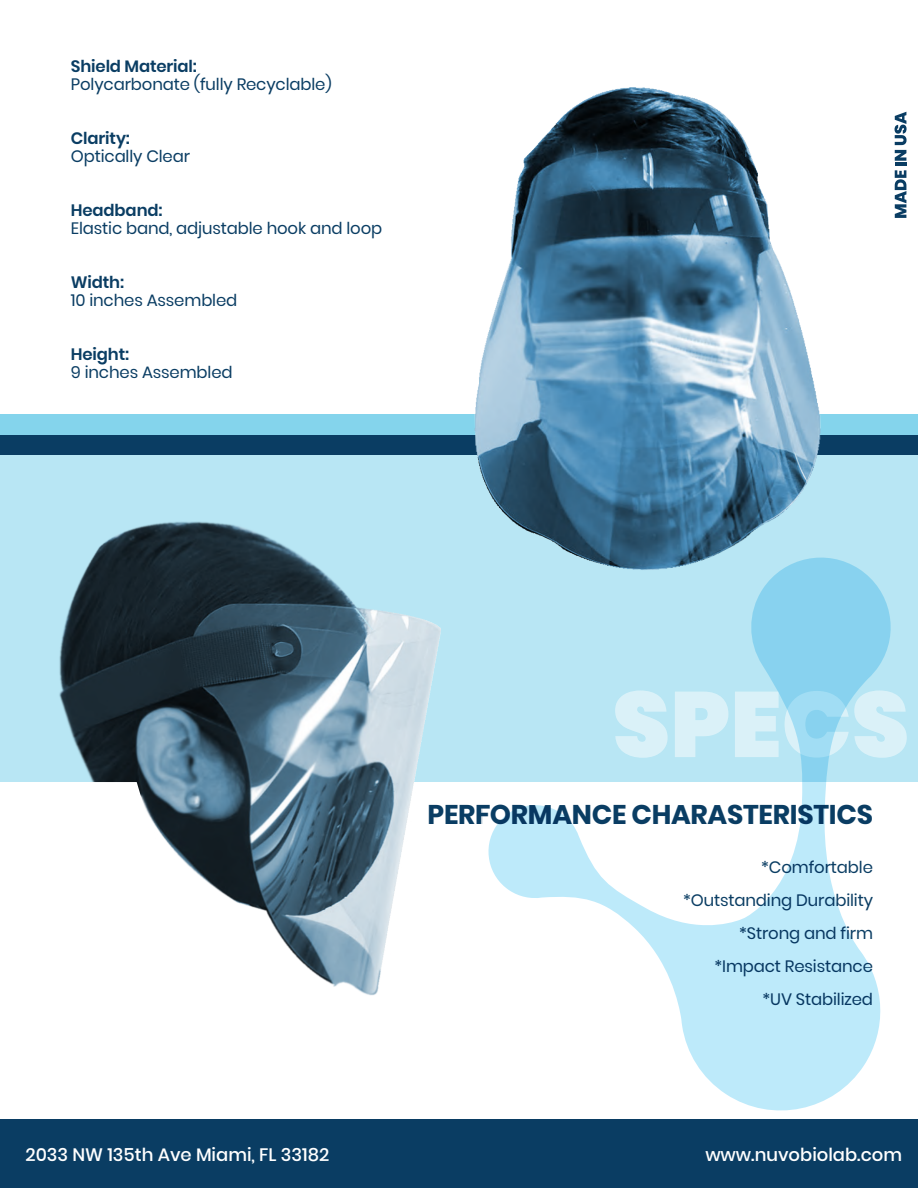
<style>
.page{position:relative;width:918px;height:1188px;background:#fff}
.page>*{position:absolute;margin:0;border:0;box-sizing:border-box;transform-origin:0 0}
.t1{font:700 27px "Poppins";letter-spacing:-.01em;color:#0a3d63}
.t2{font:500 18px "Poppins";color:#fff}
.t3{font:16.5px/33px "Poppins";letter-spacing:-.01em;color:#0a3d63;text-align:right}
.t4{font:600 16.5px "Poppins";letter-spacing:-.01em;color:#0a3d63}
</style>
<div class="page">
<div style="left:0;top:451px;width:918px;height:331px;background:#b8e6f4"></div>
<div style="left:0;top:435px;width:918px;height:20px;background:#0a3d63"></div>
<div style="left:0;top:414px;width:918px;height:21px;background:#84d4ec"></div>
<div style="left:0;top:1119px;width:918px;height:69px;background:#0a3d63"></div>
<svg style="left:895px;top:112px;width:12px;height:106px"></svg>
<svg style="left:891px;top:692px;width:16px;height:65px"></svg>
<svg style="left:488px;top:558px;width:403px;height:552px;fill:#bdeafa"></svg>
<img style="left:475px;top:88px;width:346px;height:482px">
<img style="left:59px;top:521px;width:382px;height:475px">
<svg style="left:59px;top:782px;width:90px;height:116px"></svg>
<p class="t4" style="left:71px;top:57px;width:128px">Shield Material:</p>
<p class="t3" style="left:71px;top:68px;width:262px">Polycarbonate (fully Recyclable)</p>
<p class="t4" style="left:71px;top:129px;width:61px">Clarity:</p>
<p class="t3" style="left:71px;top:140px;width:121px">Optically Clear</p>
<p class="t4" style="left:71px;top:201px;width:93px">Headband:</p>
<p class="t3" style="left:71px;top:212px;width:313px">Elastic band, adjustable hook and loop</p>
<p class="t4" style="left:71px;top:273px;width:55px">Width:</p>
<p class="t3" style="left:71px;top:284px;width:168px">10 inches Assembled</p>
<p class="t4" style="left:71px;top:345px;width:60px">Height:</p>
<p class="t3" style="left:71px;top:356px;width:163px">9 inches Assembled</p>
<h1 class="t1" style="left:428px;top:799px;width:447px">PERFORMANCE CHARASTERISTICS</h1>
<p class="t3" style="left:683px;top:851px;width:191px">*Comfortable *Outstanding Durability *Strong and firm *Impact Resistance *UV Stabilized</p>
<p class="t2" style="left:26px;top:1144px;width:305px">2033 NW 135th Ave Miami, FL 33182</p>
<p class="t2" style="left:705px;top:1144px;width:198px">www.nuvobiolab.com</p>
</div>
